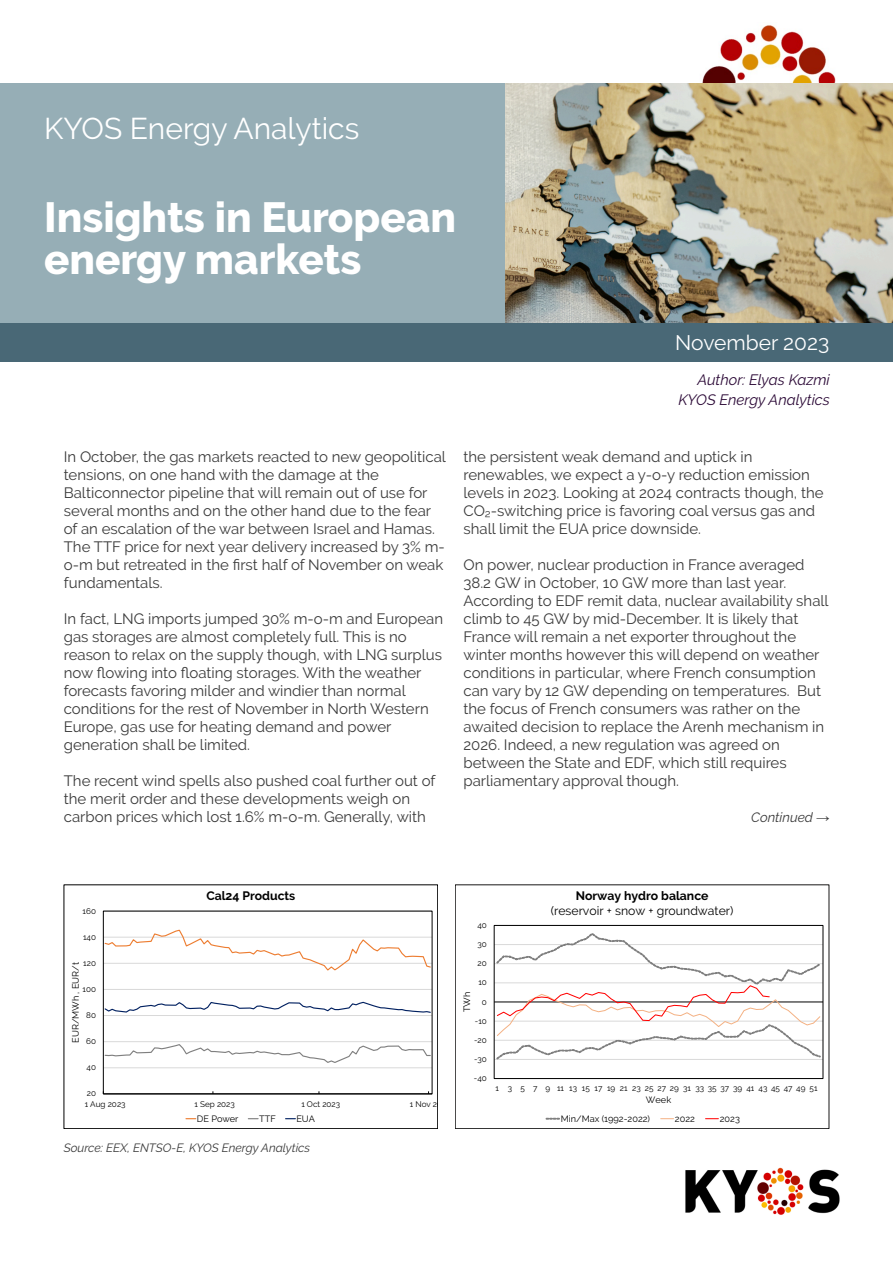
<style>
.page{position:relative;width:893px;height:1263px;background:#fff}
.page>*{position:absolute;margin:0;border:0;box-sizing:border-box;transform-origin:0 0}
.t1{font:800 42px/42px "Raleway";color:#fff}
.t2{font:30px "Raleway";color:#fff}
.t3{font:21px "Raleway";color:#fff}
.t4{font:15px/18px "Raleway";color:#3a3a3a}
.t5{font:italic 15px/19.5px "Raleway";color:#2d0b38;text-align:right}
.t6{font:italic 13.5px "Raleway";color:#3a3a3a}
.t7{font:700 12.15px "Raleway";color:#000}
.t8{font:12.15px "Raleway";color:#000}
.t9{font:italic 12px "Raleway";color:#3a3a3a}
.t10{font:9.15px "Raleway";color:#000}
.t11{font:8.1px "Raleway";color:#000}
.s1{font-family:"Arial"}
</style>
<div class="page">
<img style="left:702px;top:25px;width:134px;height:58px">
<img style="left:505px;top:83px;width:388px;height:240px">
<div style="left:0;top:83px;width:505px;height:240px;background:#96aeb6"></div>
<div style="left:0;top:323px;width:893px;height:39px;background:#496876"></div>
<img style="left:685px;top:1167px;width:155px;height:48px">
<hr style="left:494px;top:1059px;width:329px;height:1px;background:#d9d9d9">
<div style="left:494px;top:925px;width:329px;height:154px;border:1px solid #000"></div>
<hr style="left:494px;top:1002px;width:329px;height:1px;background:#000">
<svg style="left:496px;top:934px;width:325px;height:125px"></svg>
<svg style="left:546px;top:1118px;width:13px;height:1px"></svg>
<svg style="left:661px;top:1118px;width:12px;height:1px"></svg>
<svg style="left:705px;top:1118px;width:13px;height:1px"></svg>
<div style="left:455px;top:885px;width:374px;height:244px;border:1px solid #181717"></div>
<hr style="left:103px;top:1067px;width:329px;height:1px;background:#d9d9d9">
<hr style="left:103px;top:1041px;width:329px;height:1px;background:#d9d9d9">
<hr style="left:103px;top:1015px;width:329px;height:1px;background:#d9d9d9">
<hr style="left:103px;top:989px;width:329px;height:1px;background:#d9d9d9">
<hr style="left:103px;top:1093px;width:329px;height:1px;background:#000">
<svg style="left:104px;top:929px;width:328px;height:43px"></svg>
<svg style="left:104px;top:1044px;width:327px;height:19px"></svg>
<svg style="left:104px;top:1001px;width:328px;height:13px"></svg>
<div style="left:64px;top:885px;width:374px;height:244px;border:1px solid #000"></div>
<h2 class="t2" style="left:44px;top:111px;width:317px">KYOS Energy Analytics</h2>
<h1 class="t1" style="left:44px;top:196px;width:414px">Insights in European energy markets</h1>
<p class="t4" style="left:64px;top:448px;width:384px">In October, the gas markets reacted to new geopolitical tensions, on one hand with the damage at the Balticonnector pipeline that will remain out of use for several months and on the other hand due to the fear of an escalation of the war between Israel and Hamas.<br>The TTF price for next year delivery increased by 3% m&shy;o-m but retreated in the first half of November on weak fundamentals.</p>
<p class="t4" style="left:64px;top:610px;width:381px">In fact, LNG imports jumped 30% m-o-m and European gas storages are almost completely full. This is no reason to relax on the supply though, with LNG surplus now flowing into floating storages. With the weather forecasts favoring milder and windier than normal conditions for the rest of November in North Western Europe, gas use for heating demand and power generation shall be limited.</p>
<p class="t4" style="left:64px;top:772px;width:373px">The recent wind spells also pushed coal further out of the merit order and these developments weigh on carbon prices which lost 1.6% m-o-m. Generally, with</p>
<h3 class="t3" style="left:675px;top:331px;width:156px">November 2023</h3>
<p class="t5" style="left:678px;top:370px;width:153px">Author: Elyas Kazmi<br>KYOS Energy Analytics</p>
<p class="t4" style="left:463px;top:448px;width:362px">the persistent weak demand and uptick in renewables, we expect a y-o-y reduction emission levels in 2023. Looking at 2024 contracts though, the CO₂-switching price is favoring coal versus gas and shall limit the EUA price downside.</p>
<p class="t4" style="left:463px;top:556px;width:367px">On power, nuclear production in France averaged 38.2 GW in October, 10 GW more than last year.<br>According to EDF remit data, nuclear availability shall climb to 45 GW by mid-December. It is likely that France will remain a net exporter throughout the winter months however this will depend on weather conditions in particular, where French consumption can vary by 12 GW depending on temperatures. But the focus of French consumers was rather on the awaited decision to replace the Arenh mechanism in 2026. Indeed, a new regulation was agreed on between the State and EDF, which still requires parliamentary approval though.</p>
<p class="t6" style="left:751px;top:809px;width:80px">Continued <span class="s1">→</span></p>
<p class="t11" style="left:83px;top:906px;width:15px">160</p>
<p class="t11" style="left:83px;top:932px;width:14px">140</p>
<p class="t11" style="left:83px;top:958px;width:14px">120</p>
<p class="t10" style="left:70px;top:1043px;width:82px;rotate:-90deg">EUR/MWh , EUR/t</p>
<p class="t11" style="left:83px;top:984px;width:15px">100</p>
<p class="t11" style="left:86px;top:1010px;width:11px">80</p>
<p class="t11" style="left:86px;top:1036px;width:11px">60</p>
<p class="t11" style="left:87px;top:1063px;width:11px">40</p>
<p class="t11" style="left:87px;top:1089px;width:11px">20</p>
<p class="t7" style="left:206px;top:889px;width:91px">Cal24 Products</p>
<p class="t11" style="left:85px;top:1099px;width:42px">1 Aug 2023</p>
<p class="t11" style="left:195px;top:1099px;width:42px">1 Sep 2023</p>
<p class="t11" style="left:301px;top:1099px;width:40px">1 Oct 2023</p>
<p class="t11" style="left:410px;top:1099px;width:42px">1 Nov 2023</p>
<p class="t10" style="left:197px;top:1113px;width:43px">DE Power</p>
<p class="t10" style="left:259px;top:1113px;width:18px">TTF</p>
<p class="t10" style="left:296px;top:1113px;width:20px">EUA</p>
<p class="t9" style="left:64px;top:1140px;width:248px">Source: EEX, ENTSO-E, KYOS Energy Analytics</p>
<p class="t11" style="left:477px;top:920px;width:11px">40</p>
<p class="t11" style="left:477px;top:939px;width:11px">30</p>
<p class="t11" style="left:478px;top:958px;width:11px">20</p>
<p class="t10" style="left:462px;top:1012px;width:22px;rotate:-90deg">TWh</p>
<p class="t11" style="left:478px;top:978px;width:10px">10</p>
<p class="t11" style="left:482px;top:997px;width:6px">0</p>
<p class="t11" style="left:475px;top:1016px;width:13px">-10</p>
<p class="t11" style="left:474px;top:1035px;width:14px">-20</p>
<p class="t11" style="left:474px;top:1054px;width:14px">-30</p>
<p class="t11" style="left:474px;top:1073px;width:14px">-40</p>
<p class="t7" style="left:576px;top:889px;width:134px">Norway hydro balance</p>
<p class="t8" style="left:551px;top:903px;width:184px">(reservoir + snow + groundwater)</p>
<p class="t11" style="left:496px;top:1084px;width:323px">1 3 5 7 9 11 13 15 171921232527293133353739414345474951</p>
<p class="t10" style="left:646px;top:1095px;width:27px">Week</p>
<p class="t10" style="left:561px;top:1113px;width:91px">Min/Max (1992-2022)</p>
<p class="t10" style="left:675px;top:1113px;width:21px">2022</p>
<p class="t10" style="left:720px;top:1113px;width:22px">2023</p>
</div>
